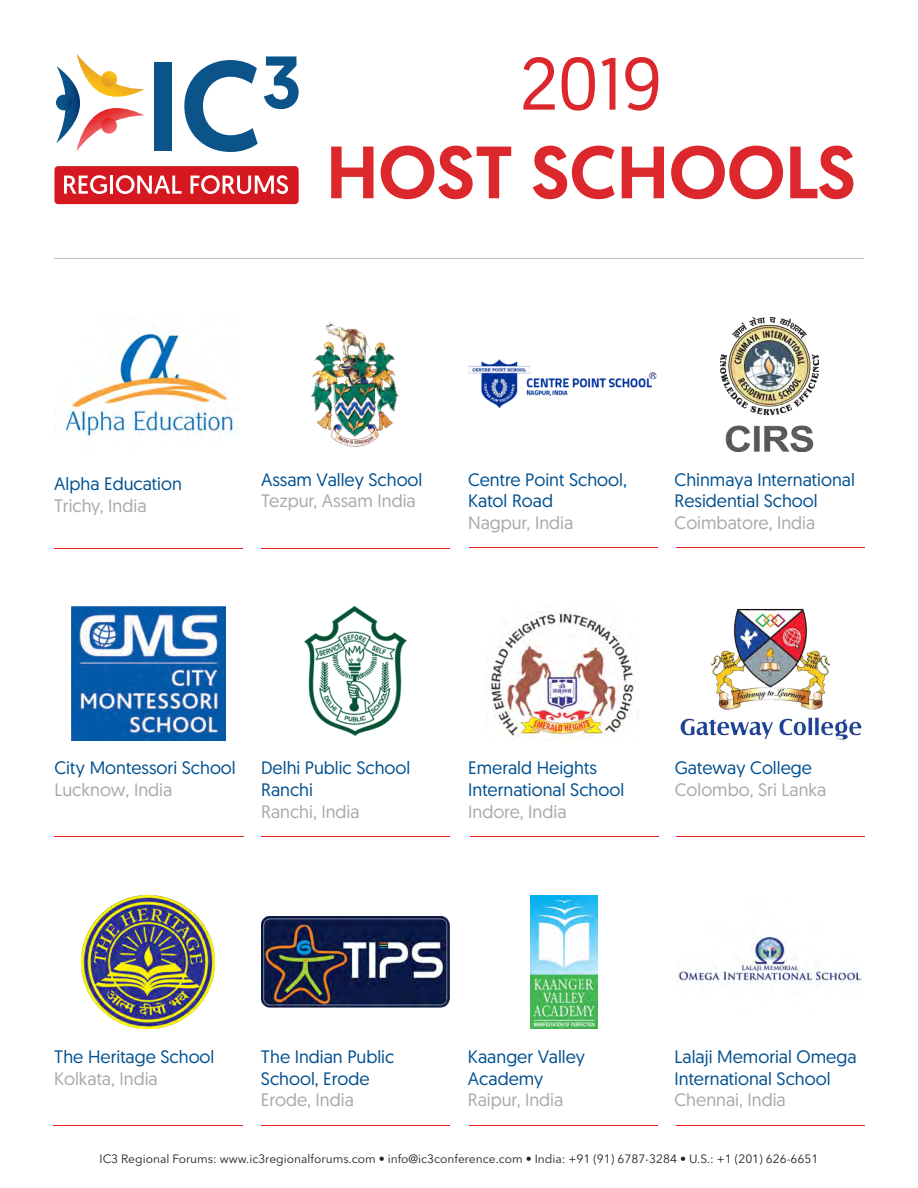
<style>
.page{position:relative;width:918px;height:1188px;background:#fff}
.page>*{position:absolute;margin:0;border:0;box-sizing:border-box;transform-origin:0 0}
.t1{font:500 73.8px "Geomanist";color:#dc272d}
.t2{font:73.8px "Geomanist";color:#dc272d}
.t3{font:18px/21.6px "Geomanist";color:#005090}
.t4{font:18px "Geomanist";color:#a9a8aa}
.t5{font:12px "Avenir Next LT Pro";color:#231f20}
</style>
<div class="page">
<div style="left:54px;top:166px;width:245px;height:38px;background:#d5171f;border-radius:4px"></div>
<div style="left:154px;top:62px;width:18px;height:88px;background:#0b5489"></div>
<svg style="left:184px;top:60px;width:74px;height:92px"></svg>
<svg style="left:264px;top:56px;width:35px;height:53px"></svg>
<svg style="left:56px;top:54px;width:89px;height:97px"></svg>
<svg style="left:64px;top:175px;width:43px;height:19px"></svg>
<hr style="left:110px;top:176px;width:3px;height:18px;background:#fff">
<svg style="left:116px;top:175px;width:66px;height:19px"></svg>
<svg style="left:191px;top:175px;width:97px;height:19px"></svg>
<hr style="left:54px;top:259px;width:810px;height:1px;background:#bdbbbb">
<img style="left:54px;top:328px;width:185px;height:109px">
<hr style="left:54px;top:548px;width:189px;height:1px;background:#e72419">
<img style="left:310px;top:322px;width:89px;height:125px">
<hr style="left:261px;top:548px;width:189px;height:1px;background:#e72419">
<img style="left:468px;top:360px;width:189px;height:49px">
<hr style="left:470px;top:547px;width:188px;height:1px;background:#e72419">
<img style="left:721px;top:318px;width:98px;height:133px">
<hr style="left:676px;top:547px;width:189px;height:1px;background:#e72419">
<hr style="left:54px;top:837px;width:189px;height:1px;background:#e72419">
<img style="left:304px;top:606px;width:103px;height:129px">
<hr style="left:261px;top:837px;width:189px;height:1px;background:#e72419">
<img style="left:490px;top:606px;width:148px;height:134px">
<hr style="left:470px;top:836px;width:189px;height:1px;background:#e72419">
<img style="left:680px;top:608px;width:182px;height:132px">
<hr style="left:676px;top:836px;width:189px;height:1px;background:#e72419">
<img style="left:71px;top:606px;width:154px;height:134px">
<hr style="left:54px;top:1126px;width:189px;height:1px;background:#e72419">
<img style="left:261px;top:917px;width:189px;height:90px">
<hr style="left:261px;top:1126px;width:189px;height:1px;background:#e72419">
<img style="left:531px;top:895px;width:66px;height:134px">
<hr style="left:469px;top:1125px;width:189px;height:1px;background:#e72419">
<img style="left:677px;top:933px;width:186px;height:50px">
<hr style="left:676px;top:1125px;width:189px;height:1px;background:#e72419">
<img style="left:81px;top:895px;width:134px;height:134px">
<p class="t2" style="left:520px;top:36px;width:143px">2019</p>
<p class="t1" style="left:326px;top:123px;width:531px">HOST SCHOOLS</p>
<p class="t3" style="left:54px;top:472px;width:129px">Alpha Education</p>
<p class="t4" style="left:54px;top:494px;width:94px">Trichy, India</p>
<p class="t3" style="left:261px;top:468px;width:163px">Assam Valley School</p>
<p class="t4" style="left:261px;top:489px;width:156px">Tezpur, Assam India</p>
<p class="t3" style="left:468px;top:468px;width:160px">Centre Point School,<br>Katol Road</p>
<p class="t4" style="left:468px;top:511px;width:107px">Nagpur, India</p>
<p class="t3" style="left:675px;top:468px;width:182px">Chinmaya International<br>Residential School</p>
<p class="t4" style="left:675px;top:511px;width:142px">Coimbatore, India</p>
<p class="t3" style="left:54px;top:757px;width:183px">City Montessori School</p>
<p class="t4" style="left:54px;top:778px;width:119px">Lucknow, India</p>
<p class="t3" style="left:261px;top:757px;width:151px">Delhi Public School<br>Ranchi</p>
<p class="t4" style="left:261px;top:800px;width:100px">Ranchi, India</p>
<p class="t3" style="left:468px;top:757px;width:158px">Emerald Heights<br>International School</p>
<p class="t4" style="left:468px;top:800px;width:100px">Indore, India</p>
<p class="t3" style="left:675px;top:757px;width:139px">Gateway College</p>
<p class="t4" style="left:675px;top:778px;width:153px">Colombo, Sri Lanka</p>
<p class="t3" style="left:54px;top:1046px;width:162px">The Heritage School</p>
<p class="t4" style="left:54px;top:1067px;width:105px">Kolkata, India</p>
<p class="t3" style="left:261px;top:1046px;width:135px">The Indian Public<br>School, Erode</p>
<p class="t4" style="left:261px;top:1088px;width:94px">Erode, India</p>
<p class="t3" style="left:468px;top:1046px;width:119px">Kaanger Valley<br>Academy</p>
<p class="t4" style="left:468px;top:1088px;width:97px">Raipur, India</p>
<p class="t3" style="left:675px;top:1046px;width:184px">Lalaji Memorial Omega<br>International School</p>
<p class="t4" style="left:675px;top:1088px;width:113px">Chennai, India</p>
<p class="t5" style="left:100px;top:1151px;width:720px">IC3 Regional Forums: www.ic3regionalforums.com • info@ic3conference.com • India: +91 (91) 6787-3284 • U.S.: +1 (201) 626-6651</p>
</div>
